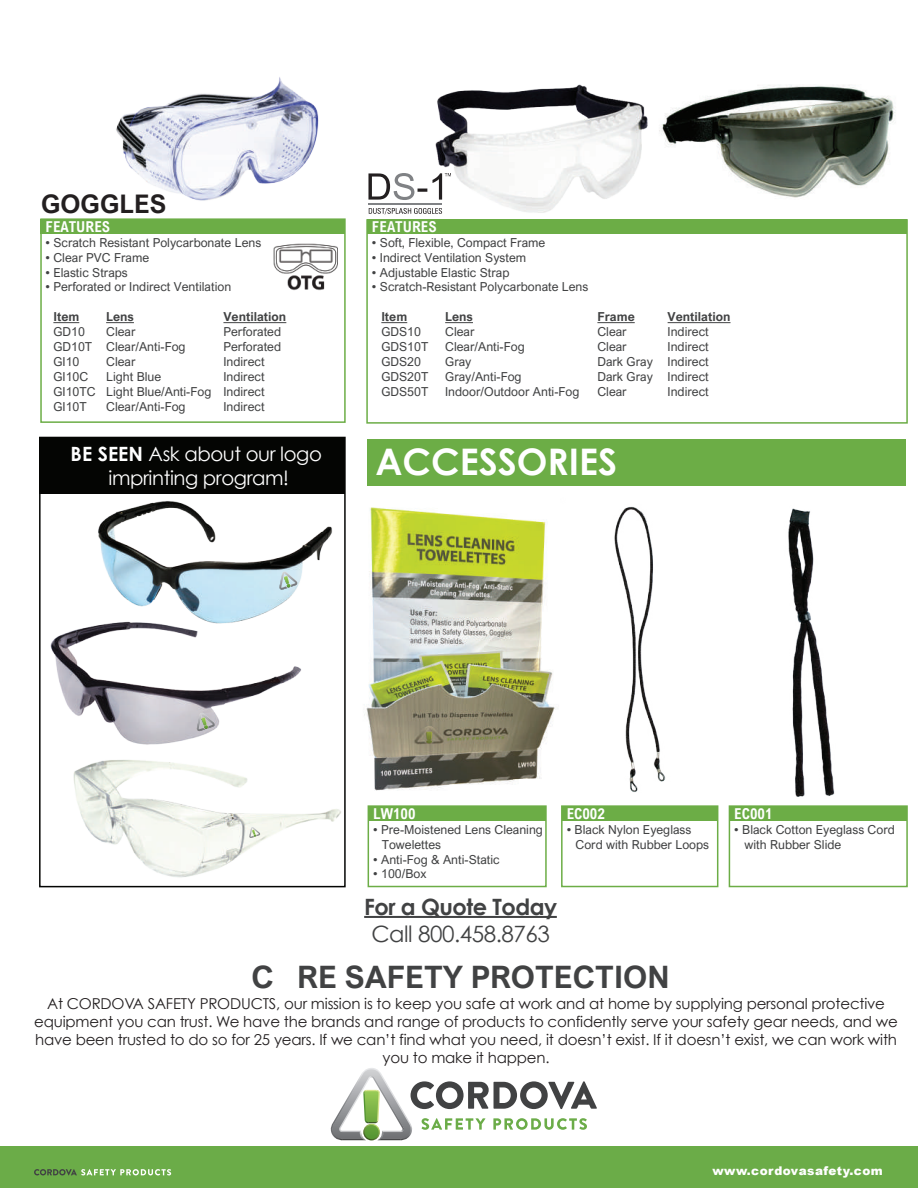
<style>
.page{position:relative;width:918px;height:1188px;background:#fff}
.page>*{position:absolute;margin:0;border:0;box-sizing:border-box;transform-origin:0 0}
.t1{font:700 36.6px "Century Gothic";color:#fff}
.t2{font:700 30.9px "Arial Nova";color:#414243}
.t3{font:700 25.65px "Arial Nova";color:#231f20}
.t4{font:22.5px "Century Gothic";letter-spacing:-.02em;color:#414243}
.t5{font:700 22.5px "Century Gothic";letter-spacing:-.02em;color:#414243}
.t6{font:19.65px/23.5px "Century Gothic";letter-spacing:-.02em;color:#fff;text-align:center}
.t7{font:15px/18px "Century Gothic";letter-spacing:-.015em;color:#231f20;text-align:center}
.t8{font:700 15px "Arial Nova Cond";color:#fff}
.t9{font:12.45px/14.9px "Arial Nova";color:#414243}
.t10{font:700 12.45px "Arial Nova";color:#414243}
.t11{font:900 12px "Arial";letter-spacing:.04em;color:#fff}
.s1{font-weight:700}
</style>
<div class="page">
<img style="left:274px;top:243px;width:63px;height:47px">
<img style="left:364px;top:507px;width:122px;height:284px">
<img style="left:659px;top:85px;width:237px;height:113px">
<div style="left:367px;top:439px;width:539px;height:47px;background:#6cad46"></div>
<div style="left:41px;top:219px;width:304px;height:15px;background:#6cad46"></div>
<svg style="left:53px;top:322px;width:26px;height:1px"></svg>
<div style="left:367px;top:219px;width:540px;height:15px;background:#6cad46"></div>
<svg style="left:381px;top:322px;width:26px;height:1px"></svg>
<div style="left:562px;top:806px;width:156px;height:15px;background:#6cad46"></div>
<div style="left:729px;top:806px;width:178px;height:15px;background:#6cad46"></div>
<hr style="left:368px;top:203px;width:74px;height:1px;background:#808285">
<svg style="left:369px;top:208px;width:53px;height:6px"></svg>
<svg style="left:368px;top:173px;width:54px;height:27px"></svg>
<img style="left:116px;top:77px;width:203px;height:124px">
<img style="left:422px;top:84px;width:226px;height:130px">
<img style="left:486px;top:506px;width:243px;height:300px">
<img style="left:788px;top:508px;width:47px;height:289px">
<div style="left:40px;top:437px;width:305px;height:57px;background:#040503"></div>
<div style="left:39px;top:437px;width:307px;height:450px;border:2px solid #040503"></div>
<img style="left:59px;top:749px;width:287px;height:139px">
<img style="left:98px;top:496px;width:248px;height:132px">
<img style="left:50px;top:555px;width:253px;height:256px">
<div style="left:40px;top:218px;width:306px;height:205px;border:2px solid #6cad46"></div>
<div style="left:366px;top:219px;width:542px;height:205px;border:2px solid #6cad46"></div>
<div style="left:561px;top:805px;width:157px;height:82px;border:2px solid #6cad46"></div>
<div style="left:729px;top:805px;width:179px;height:82px;border:2px solid #6cad46"></div>
<svg style="left:106px;top:322px;width:28px;height:1px"></svg>
<hr style="left:223px;top:322px;width:63px;height:1px;background:#414243">
<svg style="left:445px;top:322px;width:28px;height:1px"></svg>
<hr style="left:597px;top:322px;width:38px;height:1px;background:#414243">
<hr style="left:668px;top:322px;width:63px;height:1px;background:#414243">
<hr style="left:364px;top:916px;width:193px;height:2px;background:#414243">
<div style="left:368px;top:806px;width:178px;height:15px;background:#6cad46"></div>
<div style="left:368px;top:805px;width:179px;height:82px;border:2px solid #6cad46"></div>
<svg style="left:279px;top:571px;width:19px;height:19px"></svg>
<svg style="left:197px;top:712px;width:18px;height:20px"></svg>
<svg style="left:249px;top:827px;width:11px;height:11px"></svg>
<div style="left:0;top:1146px;width:918px;height:42px;background:#6bac48"></div>
<svg style="left:34px;top:1169px;width:137px;height:6px"></svg>
<svg style="left:330px;top:1068px;width:267px;height:73px"></svg>
<h3 class="t3" style="left:41px;top:189px;width:127px">GOGGLES</h3>
<p class="t8" style="left:46px;top:217px;width:66px">FEATURES</p>
<p class="t9" style="left:46px;top:235px;width:217px">• Scratch Resistant Polycarbonate Lens</p>
<p class="t9" style="left:46px;top:250px;width:105px">• Clear PVC Frame</p>
<p class="t9" style="left:46px;top:265px;width:84px">• Elastic Straps</p>
<p class="t9" style="left:46px;top:280px;width:187px">• Perforated or Indirect Ventilation</p>
<p class="t10" style="left:53px;top:310px;width:27px">Item</p>
<p class="t9" style="left:53px;top:324px;width:44px">GD10<br>GD10T<br>GI10<br>GI10C<br>GI10TC<br>GI10T</p>
<p class="t10" style="left:106px;top:310px;width:29px">Lens</p>
<p class="t9" style="left:106px;top:324px;width:107px">Clear<br>Clear/Anti-Fog<br>Clear<br>Light Blue<br>Light Blue/Anti-Fog<br>Clear/Anti-Fog</p>
<p class="t10" style="left:223px;top:310px;width:64px">Ventilation</p>
<p class="t9" style="left:223px;top:324px;width:59px">Perforated<br>Perforated<br>Indirect<br>Indirect<br>Indirect<br>Indirect</p>
<p class="t8" style="left:372px;top:217px;width:66px">FEATURES</p>
<p class="t9" style="left:372px;top:235px;width:175px">• Soft, Flexible, Compact Frame</p>
<p class="t9" style="left:372px;top:250px;width:156px">• Indirect Ventilation System</p>
<p class="t9" style="left:372px;top:265px;width:139px">• Adjustable Elastic Strap</p>
<p class="t9" style="left:372px;top:280px;width:218px">• Scratch-Resistant Polycarbonate Lens</p>
<p class="t10" style="left:381px;top:310px;width:27px">Item</p>
<p class="t9" style="left:381px;top:324px;width:48px">GDS10<br>GDS10T<br>GDS20<br>GDS20T<br>GDS50T</p>
<p class="t10" style="left:445px;top:310px;width:29px">Lens</p>
<p class="t9" style="left:445px;top:324px;width:136px">Clear<br>Clear/Anti-Fog<br>Gray<br>Gray/Anti-Fog<br>Indoor/Outdoor Anti-Fog</p>
<p class="t10" style="left:597px;top:310px;width:39px">Frame</p>
<p class="t9" style="left:597px;top:324px;width:57px">Clear<br>Clear<br>Dark Gray<br>Dark Gray<br>Clear</p>
<h3 class="t6" style="left:71px;top:442px;width:253px"><span class="s1">BE SEEN</span> Ask about our logo imprinting program!</h3>
<h1 class="t1" style="left:375px;top:439px;width:243px">ACCESSORIES</h1>
<p class="t10" style="left:668px;top:310px;width:64px">Ventilation</p>
<p class="t9" style="left:668px;top:324px;width:43px;text-align:justify">Indirect Indirect Indirect Indirect Indirect</p>
<p class="t8" style="left:373px;top:804px;width:44px">LW100</p>
<p class="t9" style="left:382px;top:822px;width:163px;text-indent:-9px">• Pre-Moistened Lens Cleaning<br>Towelettes</p>
<p class="t9" style="left:373px;top:852px;width:128px">• Anti-Fog &amp; Anti-Static</p>
<p class="t9" style="left:373px;top:867px;width:55px">• 100/Box</p>
<h3 class="t5" style="left:364px;top:893px;width:195px">For a Quote Today</h3>
<h3 class="t4" style="left:371px;top:920px;width:180px">Call 800.458.8763</h3>
<p class="t8" style="left:567px;top:804px;width:40px">EC002</p>
<p class="t9" style="left:576px;top:822px;width:135px;text-indent:-9px">• Black Nylon Eyeglass<br>Cord with Rubber Loops</p>
<h2 class="t2" style="left:252px;top:959px;width:419px">C RE SAFETY PROTECTION</h2>
<p class="t8" style="left:734px;top:804px;width:40px">EC001</p>
<p class="t9" style="left:745px;top:822px;width:152px;text-indent:-10px">• Black Cotton Eyeglass Cord with Rubber Slide</p>
<p class="t7" style="left:34px;top:994px;width:865px">At CORDOVA SAFETY PRODUCTS, our mission is to keep you safe at work and at home by supplying personal protective equipment you can trust. We have the brands and range of products to confidently serve your safety gear needs, and we have been trusted to do so for 25 years. If we can’t find what you need, it doesn’t exist. If it doesn’t exist, we can work with you to make it happen.</p>
<p class="t11" style="left:712px;top:1162px;width:172px">www.cordovasafety.com</p>
</div>
